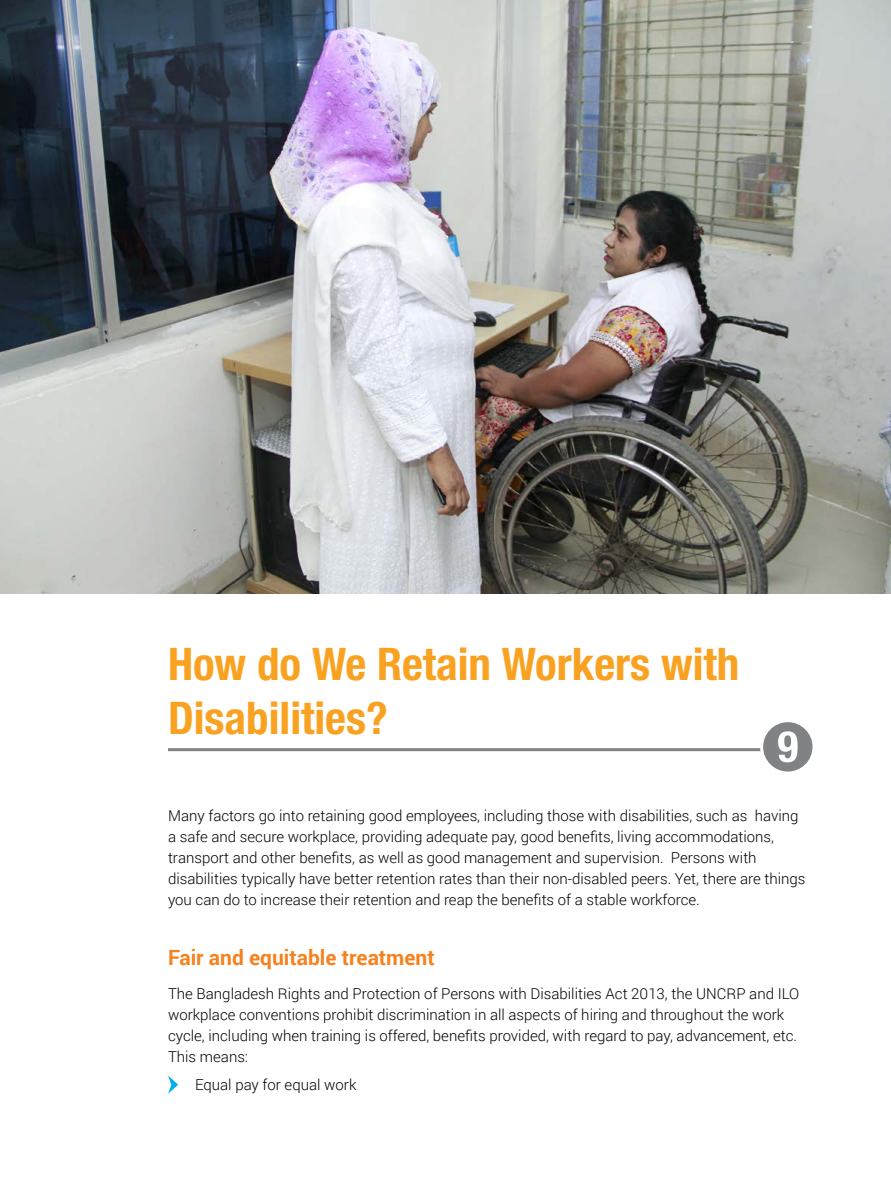
<style>
.page{position:relative;width:891px;height:1188px;background:#fff}
.page>*{position:absolute;margin:0;border:0;box-sizing:border-box;transform-origin:0 0}
.t1{font:700 condensed 45px/54px "Helvetica Neue LT Std";color:#f9a221}
.t2{font:700 21px "Roboto";color:#f5821f}
.t3{font:300 15px/21px "Roboto";color:#000}
</style>
<div class="page">
<hr style="left:168px;top:748px;width:642px;height:3px;background:#808284">
<div style="left:762px;top:721px;width:52px;height:52px;background:#808284;border-radius:50%"></div>
<div style="left:760px;top:719px;width:56px;height:56px;border:3px solid #fff;border-radius:50%"></div>
<img style="left:0;top:0;width:891px;height:594px">
<svg style="left:778px;top:731px;width:20px;height:31px"></svg>
<svg style="left:168px;top:1076px;width:10px;height:18px"></svg>
<h1 class="t1" style="left:168px;top:637px;width:573px">How do We Retain Workers with<br>Disabilities?</h1>
<p class="t3" style="left:168px;top:805px;width:639px">Many factors go into retaining good employees, including those with disabilities, such as having a safe and secure workplace, providing adequate pay, good benefits, living accommodations, transport and other benefits, as well as good management and supervision. Persons with disabilities typically have better retention rates than their non-disabled peers. Yet, there are things you can do to increase their retention and reap the benefits of a stable workforce.</p>
<h2 class="t2" style="left:168px;top:943px;width:268px">Fair and equitable treatment</h2>
<p class="t3" style="left:168px;top:983px;width:633px">The Bangladesh Rights and Protection of Persons with Disabilities Act 2013, the UNCRP and ILO workplace conventions prohibit discrimination in all aspects of hiring and throughout the work cycle, including when training is offered, benefits provided, with regard to pay, advancement, etc.<br>This means:</p>
<p class="t3" style="left:195px;top:1074px;width:163px">Equal pay for equal work</p>
</div>
